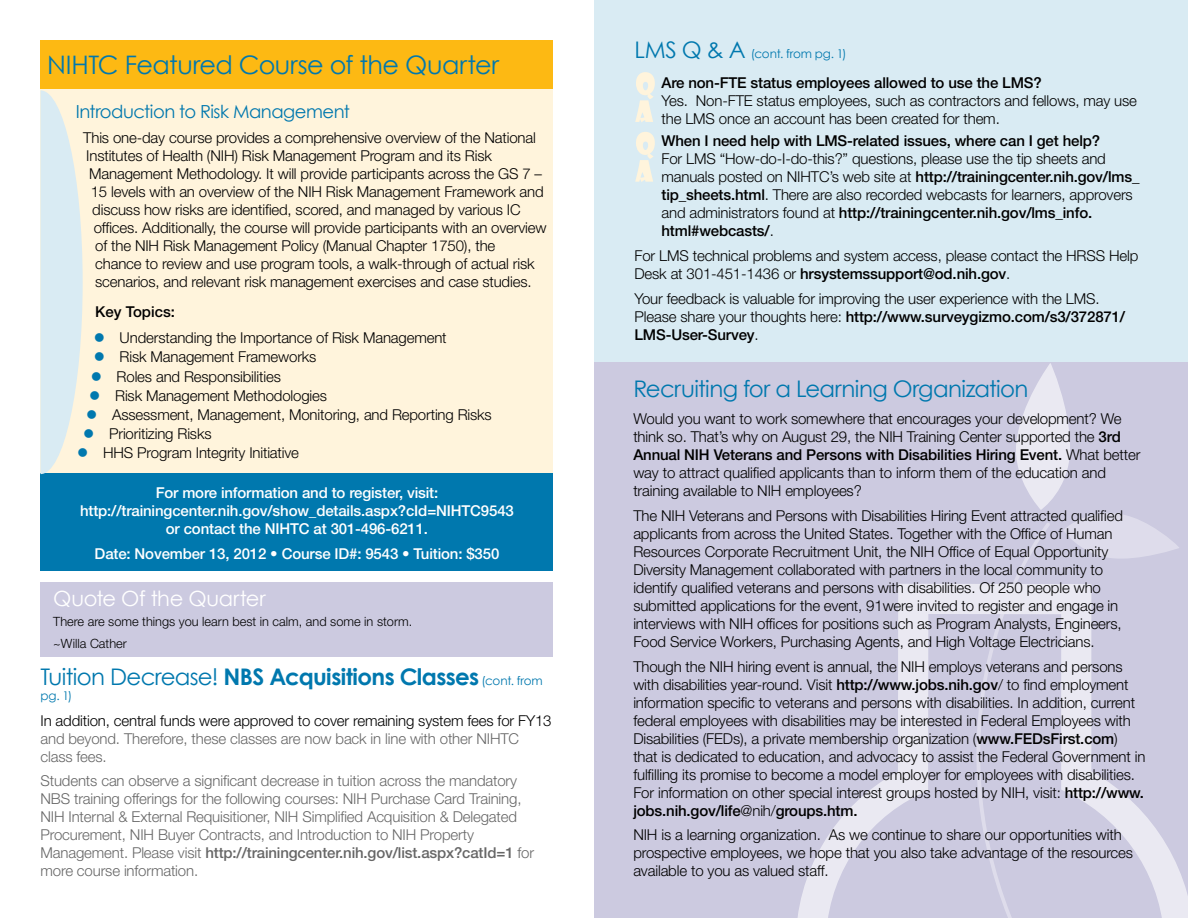
<style>
.page{position:relative;width:1188px;height:918px;background:#fff}
.page>*{position:absolute;margin:0;border:0;box-sizing:border-box;transform-origin:0 0}
.Body_Text{font:25.5px "Century Gothic";letter-spacing:-.02em;color:#0078ae}
.Body_Text-2{font:700 22.8px "Century Gothic";letter-spacing:-.025em;color:#0078ae}
.Headline_on_White{font:22.8px "Century Gothic";letter-spacing:-.025em;color:#0078ae}
.Body_Text-3{font:21px "Century Gothic";letter-spacing:-.02em;color:#fff}
.Body_Text-4{font:18px "Century Gothic";letter-spacing:-.03em;color:#0078ae}
.Body_Text-5{font:300 15px/18px "Helvetica Neue LT Std";letter-spacing:-.01em;color:#000}
.Body_Text-6{font:500 15px/18px "Helvetica Neue";letter-spacing:-.01em;color:#fff;text-align:center}
.Body_Text-7{font:300 12.75px/22px "Helvetica Neue LT Std";color:#000}
.Headline_on_White-2{font:12px "Century Gothic";letter-spacing:-.01em;color:#0078ae}
.Body_Text-8{font:12px "Century Gothic";color:#0078ae}
.s1{font-weight:500}
.s2{font-weight:400}
.s3{font-weight:400;font-size:12px}
.s4{font-size:22.8px}
</style>
<div class="page">
<div style="left:594px;top:358px;width:594px;height:560px;background:#cccae0"></div>
<div style="left:594px;top:0;width:594px;height:362px;background:#d9ebf3"></div>
<div style="left:40px;top:88px;width:514px;height:386px;background:#fff4dc"></div>
<div style="left:40px;top:40px;width:514px;height:49px;background:#fdb913"></div>
<div style="left:40px;top:474px;width:514px;height:97px;background:#0078ae"></div>
<div style="left:40px;top:582px;width:513px;height:74px;background:#cccae0"></div>
<svg style="left:635px;top:72px;width:20px;height:50px"></svg>
<svg style="left:635px;top:132px;width:20px;height:50px"></svg>
<svg style="left:797px;top:584px;width:391px;height:334px"></svg>
<svg style="left:976px;top:363px;width:204px;height:555px"></svg>
<svg style="left:40px;top:90px;width:64px;height:384px"></svg>
<p class="Body_Text" style="left:47px;top:47px;width:453px">NIHTC Featured Course of the Quarter</p>
<p class="Body_Text-4" style="left:76px;top:99px;width:276px">Introduction to Risk Management</p>
<p class="Body_Text-5" style="left:83px;top:128px;width:454px">This one-day course provides a comprehensive overview of the National</p>
<p class="Body_Text-5" style="left:86px;top:146px;width:407px">Institutes of Health (NIH) Risk Management Program and its Risk</p>
<p class="Body_Text-5" style="left:89px;top:164px;width:454px">Management Methodology. It will provide participants across the GS 7 –</p>
<p class="Body_Text-5" style="left:91px;top:182px;width:455px">15 levels with an overview of the NIH Risk Management Framework and</p>
<p class="Body_Text-5" style="left:92px;top:200px;width:430px">discuss how risks are identified, scored, and managed by various IC</p>
<p class="Body_Text-5" style="left:94px;top:218px;width:454px">offices. Additionally, the course will provide participants with an overview</p>
<p class="Body_Text-5" style="left:95px;top:236px;width:402px">of the NIH Risk Management Policy (Manual Chapter 1750), the</p>
<p class="Body_Text-5" style="left:95px;top:254px;width:441px">chance to review and use program tools, a walk-through of actual risk</p>
<p class="Body_Text-5" style="left:95px;top:272px;width:438px">scenarios, and relevant risk management exercises and case studies.</p>
<p class="Body_Text-5" style="left:120px;top:298px;width:329px;line-height:26.7px;text-indent:-24px"><span class="s1">Key Topics:<br></span>Understanding the Importance of Risk Management</p>
<p class="Body_Text-5" style="left:120px;top:348px;width:198px">Risk Management Frameworks</p>
<p class="Body_Text-5" style="left:117px;top:367px;width:166px">Roles and Responsibilities</p>
<p class="Body_Text-5" style="left:115px;top:386px;width:213px">Risk Management Methodologies</p>
<p class="Body_Text-5" style="left:112px;top:405px;width:381px">Assessment, Management, Monitoring, and Reporting Risks</p>
<p class="Body_Text-5" style="left:109px;top:424px;width:104px">Prioritizing Risks</p>
<p class="Body_Text-5" style="left:103px;top:443px;width:197px">HHS Program Integrity Initiative</p>
<p class="Body_Text-6" style="left:80px;top:483px;width:435px">For more information and to register, visit: http://trainingcenter.nih.gov/show_details.aspx?cId=NIHTC9543 or contact the NIHTC at 301-496-6211.</p>
<p class="Body_Text-6" style="left:95px;top:544px;width:406px">Date: November 13, 2012 • Course ID#: 9543 • Tuition: $350</p>
<p class="Body_Text-3" style="left:53px;top:584px;width:214px">Quote Of the Quarter</p>
<p class="Body_Text-7" style="left:53px;top:610px;width:360px">There are some things you learn best in calm, and some in storm. ~Willa Cather</p>
<p class="Body_Text-2" style="left:40px;top:660px;width:504px"><span class="s2">Tuition Decrease!</span> NBS Acquisitions Classes <span class="s3">(cont. from</span></p>
<p class="Body_Text-8" style="left:40px;top:687px;width:33px">pg. 1)</p>
<p class="Body_Text-5" style="left:40px;top:711px;width:513px">In addition, central funds were approved to cover remaining system fees for FY13</p>
<p class="Body_Text-5" style="left:40px;top:729px;width:480px">and beyond. Therefore, these classes are now back in line with other NIHTC class fees.</p>
<p class="Body_Text-5" style="left:40px;top:772px;width:495px">Students can observe a significant decrease in tuition across the mandatory NBS training offerings for the following courses: NIH Purchase Card Training, NIH Internal &amp; External Requisitioner, NIH Simplified Acquisition &amp; Delegated Procurement, NIH Buyer Contracts, and Introduction to NIH Property Management. Please visit <span class="s1">http://trainingcenter.nih.gov/list.aspx?catId=1</span> for more course information.</p>
<p class="Headline_on_White-2" style="left:634px;top:45px;width:214px"><span class="s4">LMS Q &amp; A</span> (cont. from pg. 1)</p>
<p class="Body_Text-5" style="left:662px;top:73px;width:477px;text-indent:-27px">4. <span class="s1">Are non-FTE status employees allowed to use the LMS?<br></span>Yes. Non-FTE status employees, such as contractors and fellows, may use the LMS once an account has been created for them.</p>
<p class="Body_Text-5" style="left:662px;top:132px;width:480px;text-indent:-27px"><span class="s1">5. When I need help with LMS-related issues, where can I get help?<br></span>For LMS “How-do-I-do-this?” questions, please use the tip sheets and manuals posted on NIHTC’s web site at <span class="s1">http://trainingcenter.nih.gov/lms_ tip_sheets.html</span>. There are also recorded webcasts for learners, approvers and administrators found at <span class="s1">http://trainingcenter.nih.gov/lms_info. html#webcasts/</span>.</p>
<p class="Body_Text-5" style="left:634px;top:246px;width:505px">For LMS technical problems and system access, please contact the HRSS Help<br>Desk at 301-451-1436 or <span class="s1">hrsystemssupport@od.nih.gov</span>.</p>
<p class="Body_Text-5" style="left:634px;top:289px;width:492px">Your feedback is valuable for improving the user experience with the LMS.<br>Please share your thoughts here: <span class="s1">http://www.surveygizmo.com/s3/372871/<br>LMS-User-Survey</span>.</p>
<p class="Headline_on_White" style="left:633px;top:373px;width:397px">Recruiting for a Learning Organization</p>
<p class="Body_Text-5" style="left:633px;top:409px;width:509px">Would you want to work somewhere that encourages your development? We think so. That’s why on August 29, the NIH Training Center supported the <span class="s1">3rd Annual NIH Veterans and Persons with Disabilities Hiring Event.</span> What better way to attract qualified applicants than to inform them of the education and training available to NIH employees?</p>
<p class="Body_Text-5" style="left:633px;top:506px;width:491px">The NIH Veterans and Persons with Disabilities Hiring Event attracted qualified applicants from across the United States. Together with the Office of Human Resources Corporate Recruitment Unit, the NIH Office of Equal Opportunity Diversity Management collaborated with partners in the local community to identify qualified veterans and persons with disabilities. Of 250 people who submitted applications for the event, 91were invited to register and engage in interviews with NIH offices for positions such as Program Analysts, Engineers, Food Service Workers, Purchasing Agents, and High Voltage Electricians.</p>
<p class="Body_Text-5" style="left:633px;top:657px;width:514px">Though the NIH hiring event is annual, the NIH employs veterans and persons with disabilities year-round. Visit <span class="s1">http://www.jobs.nih.gov</span>/ to find employment information specific to veterans and persons with disabilities. In addition, current federal employees with disabilities may be interested in Federal Employees with Disabilities (FEDs), a private membership organization (<span class="s1">www.FEDsFirst.com</span>) that is dedicated to education, and advocacy to assist the Federal Government in fulfilling its promise to become a model employer for employees with disabilities.<br>For information on other special interest groups hosted by NIH, visit: <span class="s1">http://www. jobs.nih.gov/life</span>@nih/<span class="s1">groups.htm.</span></p>
<p class="Body_Text-5" style="left:633px;top:826px;width:501px">NIH is a learning organization. As we continue to share our opportunities with prospective employees, we hope that you also take advantage of the resources available to you as valued staff.</p>
</div>
